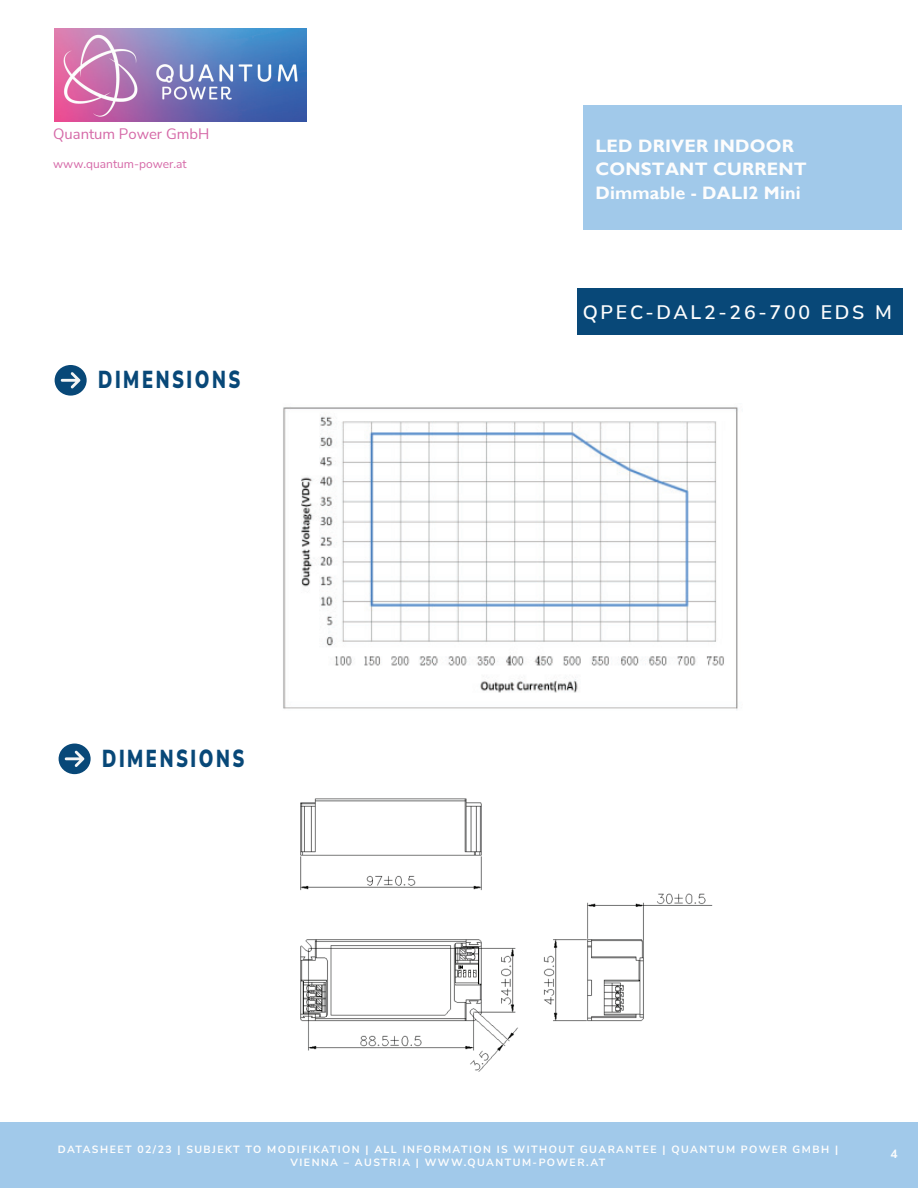
<style>
.page{position:relative;width:918px;height:1188px;background:#fff}
.page>*{position:absolute;margin:0;border:0;box-sizing:border-box;transform-origin:0 0}
.t1{font:900 24.6px "Nunito Sans";letter-spacing:.14em;color:#084878;scale:.74 1}
.t2{font:600 19.5px "Nunito Sans";letter-spacing:.14em;color:#fdfdfd}
.t3{font:700 18px/23.4px "Gill Sans";letter-spacing:.01em;color:#fdfdfd}
.t4{font:14.85px "Nunito Sans";color:#d568a7}
.t5{font:12px "Nunito Sans";color:#d568a7}
.t6{font:700 12px "Nunito Sans";color:#fdfdfd}
.t7{font:700 10.5px/12.9px "Nunito Sans";letter-spacing:.14em;color:#fdfdfd;text-align:center}
</style>
<div class="page">
<div style="left:583px;top:105px;width:319px;height:125px;background:#a1c9ea"></div>
<img style="left:55px;top:28px;width:251px;height:93px">
<div style="left:0;top:1122px;width:918px;height:66px;background:#a1c9ea"></div>
<div style="left:55px;top:365px;width:32px;height:31px;background:#084878;border-radius:50%"></div>
<svg style="left:61px;top:372px;width:19px;height:16px"></svg>
<div style="left:577px;top:288px;width:326px;height:47px;background:#084878"></div>
<div style="left:59px;top:744px;width:32px;height:30px;background:#084878;border-radius:50%"></div>
<svg style="left:65px;top:751px;width:19px;height:16px"></svg>
<img style="left:283px;top:407px;width:455px;height:303px">
<img style="left:300px;top:798px;width:413px;height:274px">
<h3 class="t4" style="left:53px;top:123px;width:158px">Quantum Power GmbH</h3>
<p class="t5" style="left:53px;top:155px;width:135px">www.quantum-power.at</p>
<h1 class="t1" style="left:98px;top:362px;width:194px">DIMENSIONS</h1>
<h1 class="t1" style="left:102px;top:741px;width:194px">DIMENSIONS</h1>
<h3 class="t3" style="left:595px;top:134px;width:213px">LED DRIVER INDOOR<br>CONSTANT CURRENT<br>Dimmable - DALI2 Mini</h3>
<h2 class="t2" style="left:583px;top:299px;width:311px">QPEC-DAL2-26-700 EDS M</h2>
<p class="t7" style="left:58px;top:1143px;width:782px">DATASHEET 02/23 | SUBJEKT TO MODIFIKATION | ALL INFORMATION IS WITHOUT GUARANTEE | QUANTUM POWER GMBH |<br>VIENNA – AUSTRIA | WWW.QUANTUM-POWER.AT</p>
<p class="t6" style="left:890px;top:1146px;width:9px">4</p>
</div>
